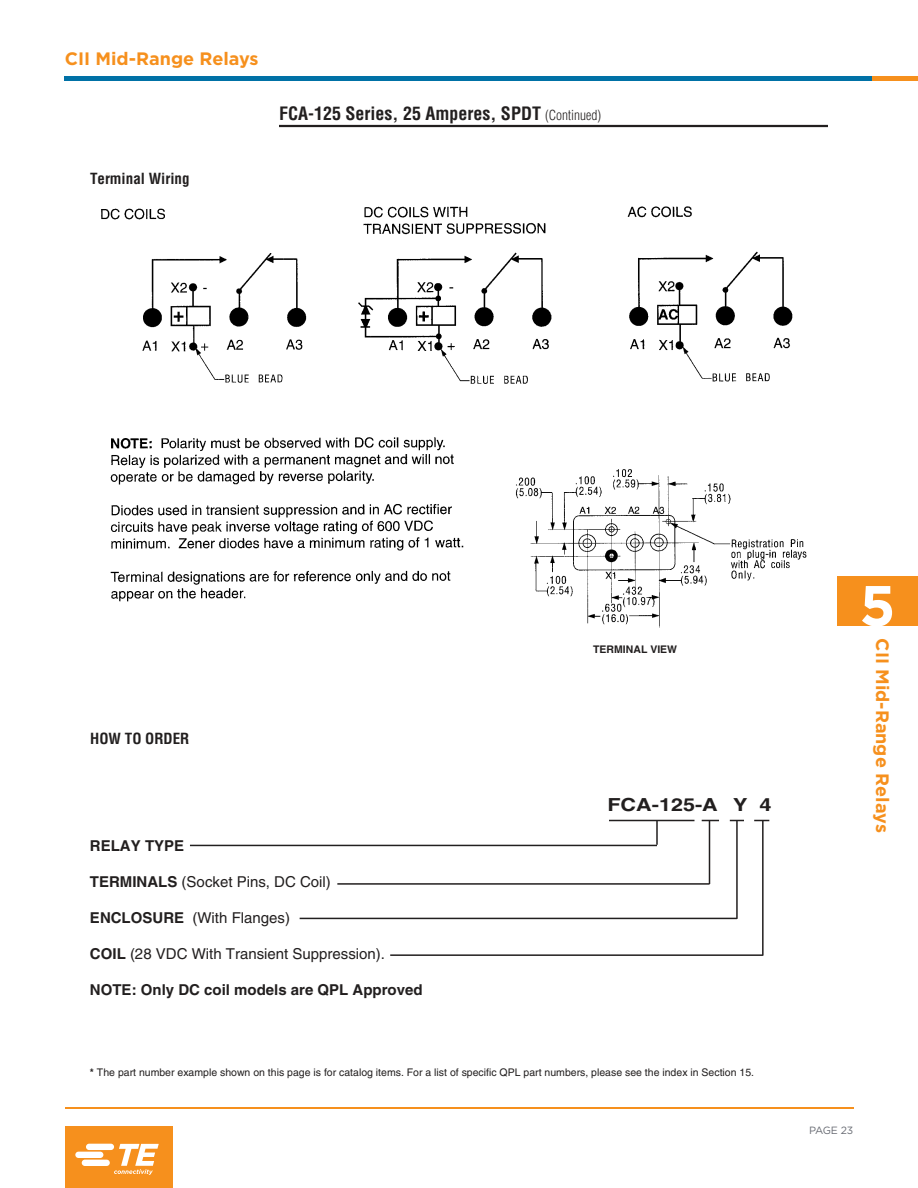
<style>
.page{position:relative;width:918px;height:1188px;background:#fff}
.page>*{position:absolute;margin:0;border:0;box-sizing:border-box;transform-origin:0 0}
.t1{font:700 57px "Gotham";color:#fff}
.t2{font:700 condensed 18px "Helvetica";color:#221f1f}
.t3{font:700 18px "Gotham";color:#f6901d}
.t4{font:700 18px "Helvetica";color:#221f1f;scale:1.2 1}
.t5{font:15px "Helvetica";color:#221f1f}
.t6{font:700 15px "Helvetica";color:#221f1f}
.t7{font:700 condensed 15px "Helvetica";color:#221f1f}
.t8{font:10.5px "Helvetica";color:#221f1f}
.t9{font:700 10.5px "Helvetica";color:#221f1f}
.t10{font:10.5px "Gotham";letter-spacing:-.04em;color:#686b73}
.s1{font-weight:300;font-size:13.5px}
.s2{font-weight:700}
</style>
<div class="page">
<div style="left:837px;top:576px;width:81px;height:49px;background:#f6901d"></div>
<hr style="left:65px;top:1107px;width:788px;height:1px;background:#f6901d">
<hr style="left:871px;top:77px;width:47px;height:4px;background:#f6901d">
<hr style="left:65px;top:77px;width:807px;height:4px;background:#0071a6">
<div style="left:65px;top:1126px;width:108px;height:62px;background:#f6901d"></div>
<svg style="left:75px;top:1144px;width:84px;height:31px"></svg>
<hr style="left:279px;top:125px;width:549px;height:2px;background:#221f1f">
<hr style="left:609px;top:820px;width:86px;height:1px;background:#221f1f">
<svg style="left:730px;top:820px;width:14px;height:1px"></svg>
<svg style="left:754px;top:820px;width:15px;height:1px"></svg>
<hr style="left:190px;top:845px;width:467px;height:1px;background:#221f1f">
<hr style="left:337px;top:883px;width:373px;height:2px;background:#221f1f">
<hr style="left:656px;top:820px;width:2px;height:25px;background:#221f1f">
<hr style="left:709px;top:820px;width:1px;height:64px;background:#221f1f">
<hr style="left:300px;top:918px;width:437px;height:1px;background:#221f1f">
<hr style="left:390px;top:954px;width:373px;height:2px;background:#221f1f">
<hr style="left:736px;top:820px;width:2px;height:99px;background:#221f1f">
<hr style="left:762px;top:820px;width:2px;height:136px;background:#221f1f">
<svg style="left:702px;top:820px;width:17px;height:1px"></svg>
<img style="left:101px;top:206px;width:706px;height:422px">
<div style="left:510px;top:428px;width:241px;height:30px;background:#fff"></div>
<h2 class="t3" style="left:65px;top:52px;width:195px">CII Mid-Range Relays</h2>
<h3 class="t7" style="left:90px;top:172px;width:101px">Terminal Wiring</h3>
<h2 class="t2" style="left:279px;top:105px;width:324px">FCA-125 Series, 25 Amperes, SPDT <span class="s1">(Continued)</span></h2>
<h3 class="t7" style="left:90px;top:732px;width:101px">HOW TO ORDER</h3>
<h3 class="t6" style="left:90px;top:840px;width:96px">RELAY TYPE</h3>
<h3 class="t5" style="left:90px;top:876px;width:242px"><span class="s2">TERMINALS</span> (Socket Pins, DC Coil)</h3>
<h3 class="t5" style="left:90px;top:912px;width:202px"><span class="s2">ENCLOSURE</span> (With Flanges)</h3>
<h3 class="t5" style="left:90px;top:948px;width:297px"><span class="s2">COIL</span> (28 VDC With Transient Suppression).</h3>
<h3 class="t6" style="left:90px;top:984px;width:334px">NOTE: Only DC coil models are QPL Approved</h3>
<p class="t9" style="left:593px;top:645px;width:85px">TERMINAL VIEW</p>
<h2 class="t4" style="left:607px;top:797px;width:138px">FCA-125-A Y 4</h2>
<p class="t8" style="left:90px;top:1068px;width:666px"><span class="s2">*</span> The part number example shown on this page is for catalog items. For a list of specific QPL part numbers, please see the index in Section 15.</p>
<h1 class="t1" style="left:860px;top:584px;width:37px">5</h1>
<h2 class="t3" style="left:889px;top:638px;width:196px;rotate:90deg">CII Mid-Range Relays</h2>
<p class="t10" style="left:809px;top:1126px;width:46px">PAGE 23</p>
</div>
